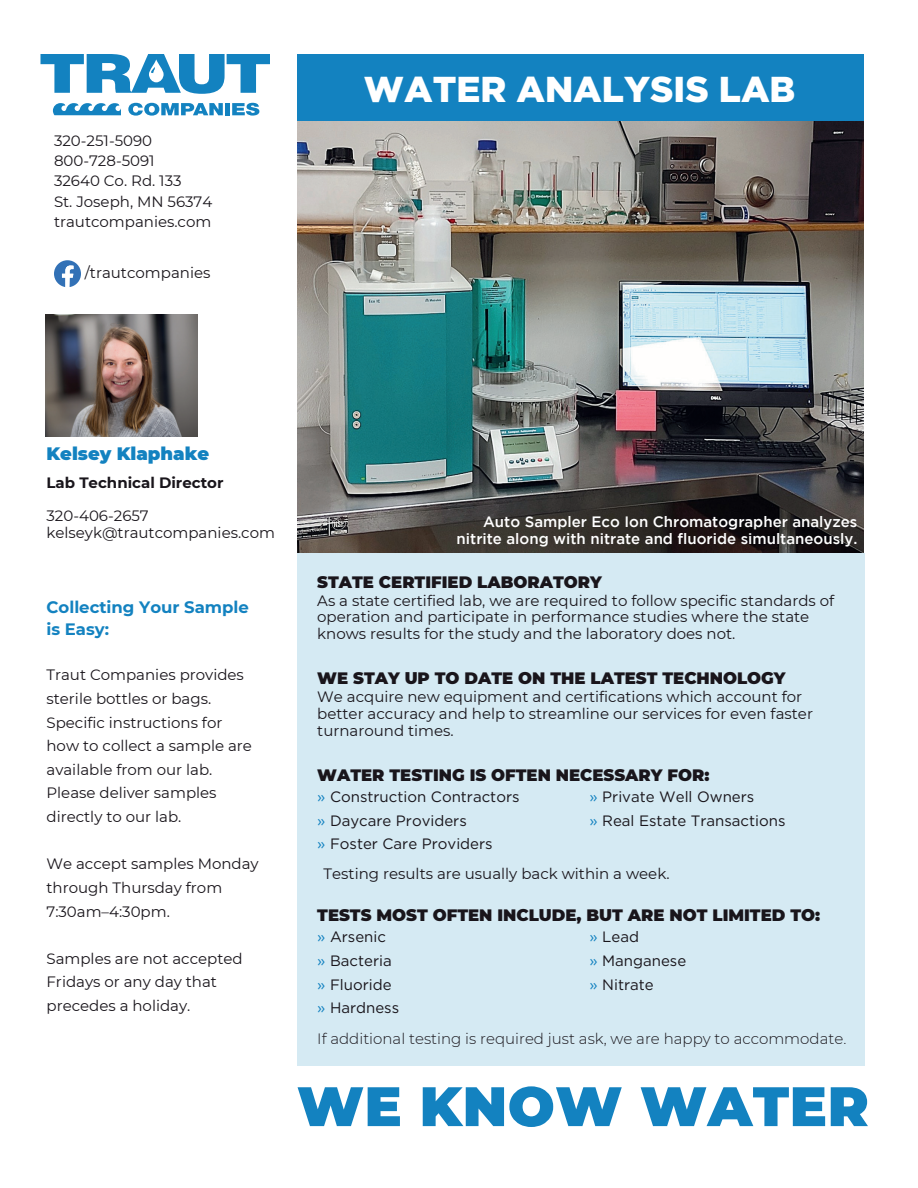
<style>
.page{position:relative;width:918px;height:1188px;background:#fff}
.page>*{position:absolute;margin:0;border:0;box-sizing:border-box;transform-origin:0 0}
.t1{font:900 55.5px "Montserrat";letter-spacing:.01em;color:#1382c0}
.t2{font:900 36px "Gotham";color:#fff}
.t3{font:900 18px "Montserrat";color:#1382c0}
.t4{font:900 16.5px "Montserrat";color:#19151b}
.t5{font:700 16.5px/22.5px "Montserrat";color:#1382c0}
.t6{font:15px/23.5px "Montserrat";color:#19151b}
.t7{font:15px/23.7px "Gotham";color:#19151b}
.t8{font:500 15px/16.8px "Gotham";color:#fff;text-align:right}
.t9{font:300 15px "Montserrat";color:#19151b}
.t10{font:700 15px "Montserrat";color:#19151b}
.s1{color:#1382c0}
</style>
<div class="page">
<div style="left:297px;top:54px;width:567px;height:67px;background:#1382c0"></div>
<div style="left:297px;top:553px;width:567px;height:513px;background:#d5eaf3"></div>
<img style="left:297px;top:122px;width:567px;height:431px">
<img style="left:45px;top:315px;width:152px;height:121px">
<svg style="left:54px;top:260px;width:27px;height:27px"></svg>
<svg style="left:53px;top:103px;width:68px;height:12px"></svg>
<svg style="left:128px;top:103px;width:95px;height:13px"></svg>
<div style="left:225px;top:103px;width:5px;height:12px;background:#1382c0"></div>
<svg style="left:232px;top:103px;width:27px;height:13px"></svg>
<svg style="left:40px;top:54px;width:230px;height:40px"></svg>
<p class="t6" style="left:54px;top:130px;width:160px;line-height:20.2px">320-251-5090<br>800-728-5091<br>32640 Co. Rd. 133<br>St. Joseph, MN 56374 trautcompanies.com</p>
<p class="t6" style="left:85px;top:261px;width:127px">/trautcompanies</p>
<h2 class="t2" style="left:364px;top:65px;width:433px">WATER ANALYSIS LAB</h2>
<p class="t3" style="left:47px;top:440px;width:164px">Kelsey Klaphake</p>
<p class="t10" style="left:47px;top:472px;width:179px">Lab Technical Director</p>
<p class="t6" style="left:47px;top:507px;width:230px;line-height:16.8px">320-406-2657 kelseyk@trautcompanies.com</p>
<p class="t5" style="left:47px;top:595px;width:204px">Collecting Your Sample is Easy:</p>
<p class="t6" style="left:47px;top:663px;width:207px">Traut Companies provides sterile bottles or bags.<br>Specific instructions for how to collect a sample are available from our lab.<br>Please deliver samples directly to our lab.</p>
<p class="t6" style="left:47px;top:852px;width:214px">We accept samples Monday through Thursday from<br>7:30am–4:30pm.</p>
<p class="t6" style="left:47px;top:946px;width:198px">Samples are not accepted<br>Fridays or any day that precedes a holiday.</p>
<p class="t8" style="left:457px;top:513px;width:402px">Auto Sampler Eco Ion Chromatographer analyzes nitrite along with nitrate and fluoride simultaneously.</p>
<p class="t4" style="left:317px;top:569px;width:286px">STATE CERTIFIED LABORATORY</p>
<p class="t6" style="left:317px;top:591px;width:519px;line-height:16.8px">As a state certified lab, we are required to follow specific standards of operation and participate in performance studies where the state knows results for the study and the laboratory does not.</p>
<p class="t4" style="left:317px;top:666px;width:470px">WE STAY UP TO DATE ON THE LATEST TECHNOLOGY</p>
<p class="t6" style="left:317px;top:688px;width:497px;line-height:16.8px">We acquire new equipment and certifications which account for better accuracy and help to streamline our services for even faster turnaround times.</p>
<p class="t4" style="left:317px;top:763px;width:394px">WATER TESTING IS OFTEN NECESSARY FOR:</p>
<p class="t7" style="left:317px;top:785px;width:204px"><span class="s1">»</span> Construction Contractors <span class="s1">»</span> Daycare Providers<br><span class="s1">»</span> Foster Care Providers</p>
<p class="t7" style="left:590px;top:785px;width:197px"><span class="s1">»</span> Private Well Owners<br><span class="s1">»</span> Real Estate Transactions</p>
<p class="t6" style="left:324px;top:862px;width:347px">Testing results are usually back within a week.</p>
<p class="t4" style="left:317px;top:903px;width:504px">TESTS MOST OFTEN INCLUDE, BUT ARE NOT LIMITED TO:</p>
<p class="t7" style="left:317px;top:925px;width:83px"><span class="s1">»</span> Arsenic<br><span class="s1">»</span> Bacteria <span class="s1">»</span> Fluoride <span class="s1">»</span> Hardness</p>
<p class="t7" style="left:590px;top:925px;width:98px"><span class="s1">»</span> Lead<br><span class="s1">»</span> Manganese <span class="s1">»</span> Nitrate</p>
<p class="t9" style="left:317px;top:1028px;width:531px">If additional testing is required just ask, we are happy to accommodate.</p>
<h1 class="t1" style="left:297px;top:1065px;width:573px">WE KNOW WATER</h1>
</div>
